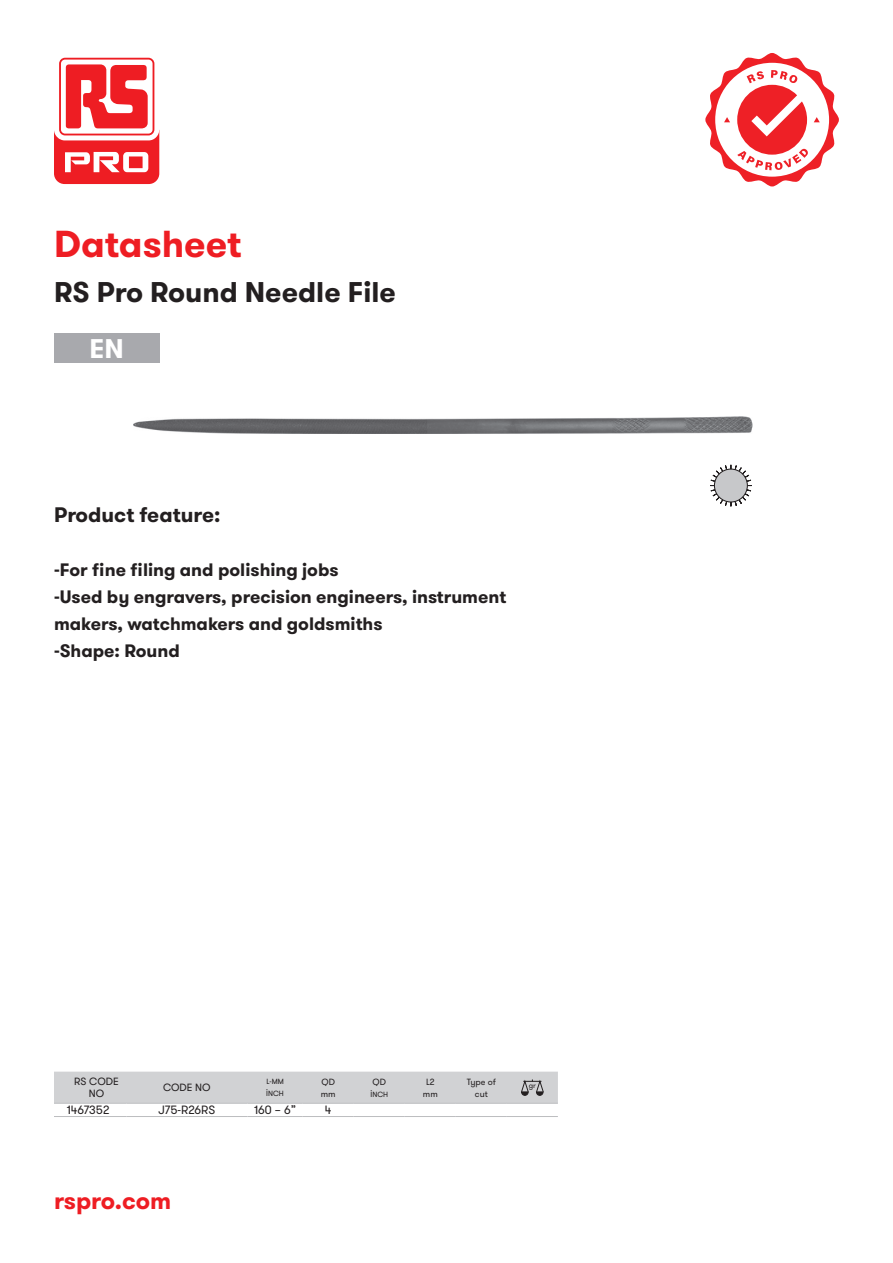
<style>
.page{position:relative;width:893px;height:1263px;background:#fff}
.page>*{position:absolute;margin:0;border:0;box-sizing:border-box;transform-origin:0 0}
.t1{font:700 37.5px "GT Walsheim Pro";color:#ee1d23}
.t2{font:700 28.5px "GT Walsheim Pro";color:#231f20}
.t3{font:700 27px "GT Walsheim Pro";color:#fff}
.t4{font:700 24px "GT Walsheim Pro";color:#ee1d23}
.t5{font:700 21px "GT Walsheim Pro";color:#231f20}
.t6{font:700 18px/27px "GT Walsheim Pro";color:#231f20}
.t7{font:12px "GT Walsheim Pro";color:#231f20}
.t8{font:10.5px/12px "GT Walsheim Pro";color:#231f20;text-align:center}
.t9{font:9px/12px "GT Walsheim Pro";color:#231f20;text-align:center}
.t10{font:7.5px/12px "GT Walsheim Pro";color:#231f20}
</style>
<div class="page">
<div style="left:54px;top:333px;width:105px;height:29px;background:#a8a9ad"></div>
<hr style="left:247px;top:1116px;width:56px;height:1px;background:#bcbdc0">
<hr style="left:303px;top:1116px;width:51px;height:1px;background:#bcbdc0">
<hr style="left:354px;top:1116px;width:51px;height:1px;background:#bcbdc0">
<hr style="left:405px;top:1116px;width:51px;height:1px;background:#bcbdc0">
<hr style="left:456px;top:1116px;width:51px;height:1px;background:#bcbdc0">
<hr style="left:507px;top:1116px;width:51px;height:1px;background:#bcbdc0">
<hr style="left:54px;top:1116px;width:72px;height:1px;background:#bcbdc0">
<hr style="left:126px;top:1116px;width:121px;height:1px;background:#bcbdc0">
<div style="left:54px;top:1071px;width:504px;height:33px;background:#d1d2d4"></div>
<img style="left:133px;top:417px;width:619px;height:17px">
<svg style="left:54px;top:53px;width:105px;height:87px"></svg>
<svg style="left:54px;top:58px;width:105px;height:126px"></svg>
<svg style="left:705px;top:53px;width:134px;height:133px"></svg>
<svg style="left:710px;top:464px;width:42px;height:43px"></svg>
<div style="left:714px;top:469px;width:33px;height:33px;background:#c7c8ca;border-radius:50%"></div>
<div style="left:714px;top:469px;width:34px;height:33px;border:1px solid #231f20;border-radius:50%"></div>
<h1 class="t1" style="left:54px;top:219px;width:189px">Datasheet</h1>
<h2 class="t2" style="left:54px;top:273px;width:343px">RS Pro Round Needle File</h2>
<h3 class="t3" style="left:90px;top:331px;width:36px">EN</h3>
<p class="t5" style="left:54px;top:501px;width:168px">Product feature:</p>
<p class="t6" style="left:54px;top:556px;width:454px">-For fine filing and polishing jobs<br>-Used by engravers, precision engineers, instrument makers, watchmakers and goldsmiths<br>-Shape: Round</p>
<p class="t8" style="left:74px;top:1076px;width:46px">RS CODE<br>NO</p>
<p class="t8" style="left:163px;top:1082px;width:49px">CODE NO</p>
<p class="t10" style="left:266px;top:1076px;width:19px">L-MM<br>İNCH</p>
<p class="t9" style="left:321px;top:1076px;width:16px;text-align:left">QD mm</p>
<p class="t9" style="left:373px;top:1076px;width:15px">QD</p>
<p class="t10" style="left:370px;top:1088px;width:19px">İNCH</p>
<p class="t9" style="left:423px;top:1076px;width:16px">L2 mm</p>
<p class="t9" style="left:467px;top:1076px;width:31px">Type of cut</p>
<p class="t10" style="left:529px;top:1080px;width:9px">gr</p>
<p class="t7" style="left:67px;top:1103px;width:44px">1467352</p>
<p class="t7" style="left:158px;top:1103px;width:59px">J75-R26RS</p>
<p class="t7" style="left:254px;top:1103px;width:43px">160 – 6”</p>
<p class="t7" style="left:325px;top:1103px;width:8px">4</p>
<h3 class="t4" style="left:54px;top:1185px;width:119px">rspro.com</h3>
</div>
